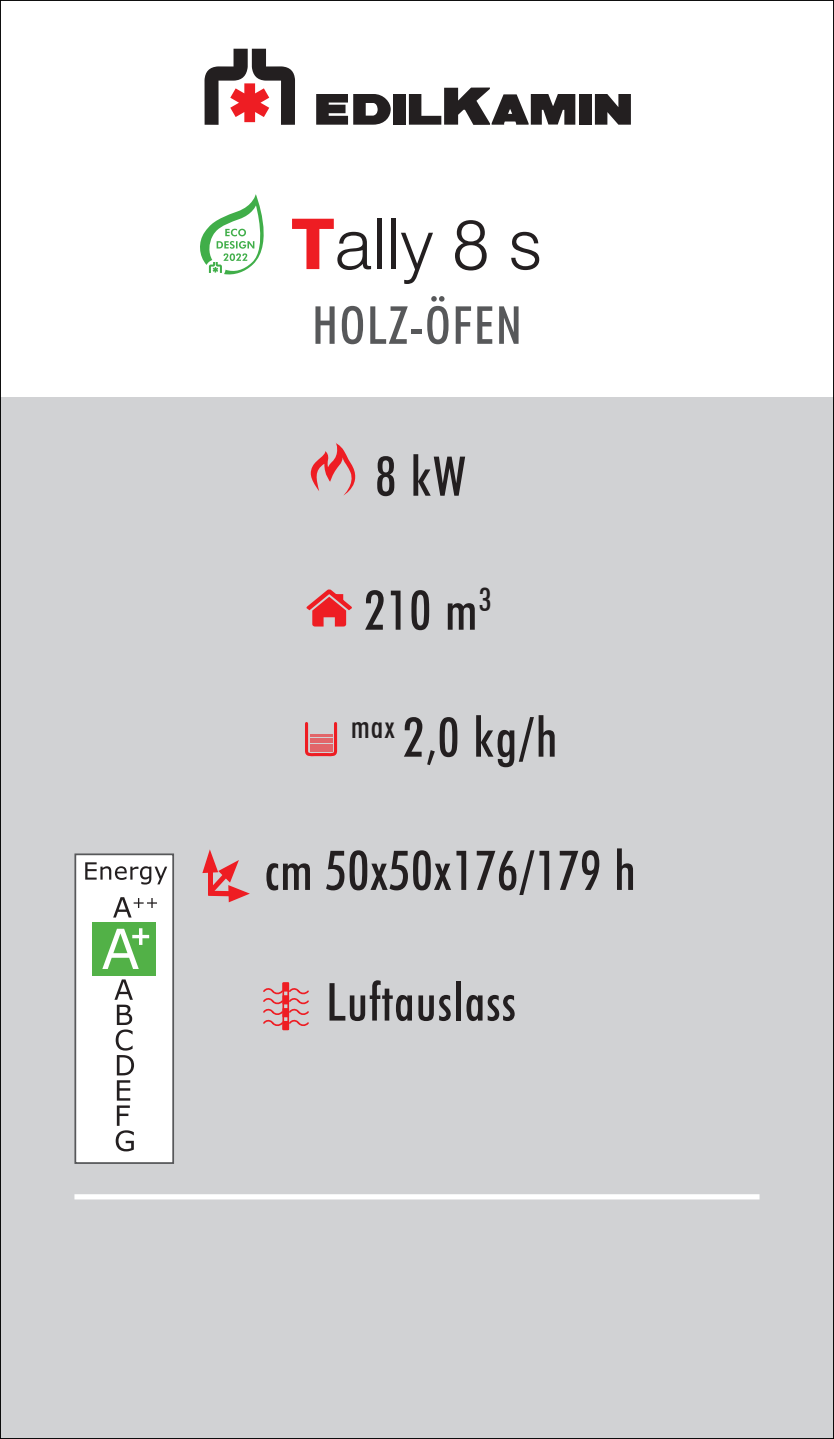
<style>
.page{position:relative;width:834px;height:1439px;background:#fff}
.page>*{position:absolute;margin:0;border:0;box-sizing:border-box;transform-origin:0 0}
.t1{font:300 70px "Swiss 721 BT";color:#231f20}
.t2{font:500 condensed 54.95px "Futura BT";letter-spacing:.02em;color:#231f20}
.t3{font:500 condensed 52.5px "Futura BT";letter-spacing:.02em;color:#231f20}
.t4{font:500 condensed 52.5px "Futura BT";letter-spacing:.03em;color:#57585a}
.s1{font-weight:800;color:#ee1d23}
</style>
<div class="page">
<div style="left:0;top:45px;width:833px;height:1394px;background:#d1d2d4"></div>
<div style="left:0;top:0;width:833px;height:397px;background:#fff"></div>
<svg style="left:204px;top:49px;width:91px;height:76px"></svg>
<div style="left:579px;top:94px;width:12px;height:31px;background:#231f20"></div>
<div style="left:393px;top:94px;width:12px;height:31px;background:#231f20"></div>
<svg style="left:316px;top:94px;width:75px;height:31px"></svg>
<svg style="left:409px;top:88px;width:166px;height:37px"></svg>
<svg style="left:594px;top:94px;width:36px;height:31px"></svg>
<svg style="left:202px;top:849px;width:48px;height:53px"></svg>
<div style="left:208px;top:890px;width:22px;height:6px;background:#ee1d23"></div>
<svg style="left:306px;top:589px;width:46px;height:37px"></svg>
<svg style="left:305px;top:722px;width:33px;height:35px"></svg>
<div style="left:310px;top:744px;width:22px;height:7px;background:#e26569"></div>
<hr style="left:310px;top:738px;width:22px;height:4px;background:#e26569">
<hr style="left:310px;top:734px;width:22px;height:2px;background:#ee1d23">
<svg style="left:310px;top:443px;width:46px;height:52px"></svg>
<svg style="left:282px;top:982px;width:7px;height:6px"></svg>
<div style="left:282px;top:1021px;width:7px;height:9px;background:#ee1d23;border:2px solid #ee1d23"></div>
<svg style="left:263px;top:988px;width:46px;height:38px"></svg>
<div style="left:74px;top:853px;width:100px;height:311px;background:#fff;border:2px solid #57585a"></div>
<svg style="left:85px;top:862px;width:82px;height:22px"></svg>
<svg style="left:113px;top:897px;width:44px;height:20px"></svg>
<div style="left:92px;top:922px;width:64px;height:53px;background:#52b147"></div>
<svg style="left:102px;top:928px;width:47px;height:41px"></svg>
<svg style="left:114px;top:979px;width:20px;height:172px"></svg>
<div style="left:74px;top:1194px;width:685px;height:5px;background:#fff"></div>
<svg style="left:200px;top:194px;width:64px;height:81px"></svg>
<p class="t1" style="left:291px;top:202px;width:252px"><span class="s1">T</span>ally 8 s</p>
<p class="t4" style="left:312px;top:293px;width:211px">HOLZ-ÖFEN</p>
<p class="t2" style="left:375px;top:443px;width:92px">8 kW</p>
<p class="t2" style="left:364px;top:577px;width:129px">210 m<sup>3</sup></p>
<p class="t2" style="left:351px;top:704px;width:208px"><sup>max</sup> 2,0 kg/h</p>
<p class="t2" style="left:265px;top:837px;width:372px">cm 50x50x176/179 h</p>
<p class="t3" style="left:326px;top:970px;width:191px">Luftauslass</p>
</div>
